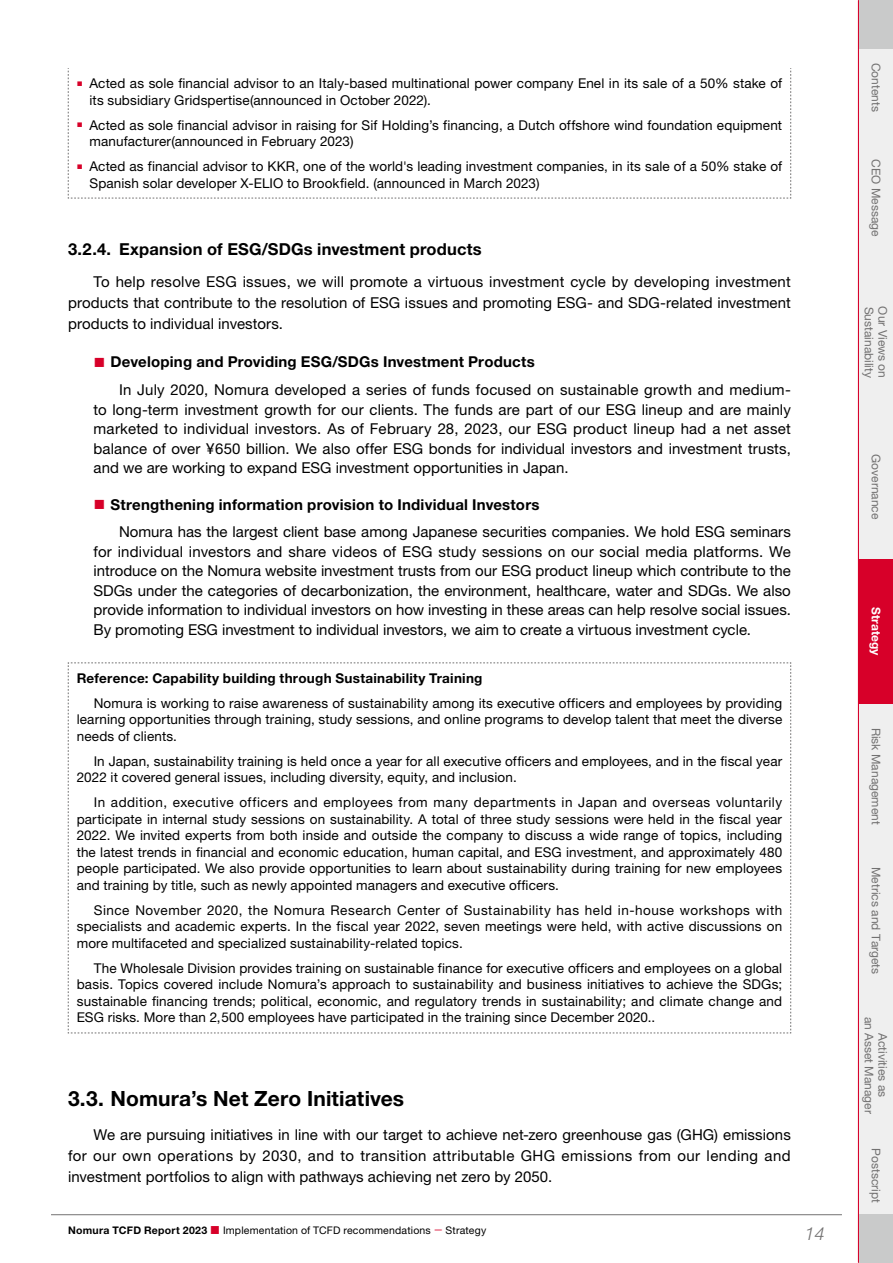
<style>
.page{position:relative;width:893px;height:1263px;background:#fff}
.page>*{position:absolute;margin:0;border:0;box-sizing:border-box;transform-origin:0 0}
.t1{font:700 21px "Helvetica Neue LT Pro";letter-spacing:.005em;color:#000}
.t2{font:italic 300 18px "Helvetica Neue LT Pro";color:#727171}
.t3{font:700 16.5px "Helvetica Neue LT Pro";letter-spacing:.01em;color:#000}
.t4{font:15px/19.5px "Helvetica Neue LT Pro";letter-spacing:.005em;color:#000;text-align:justify}
.t5{font:13.5px/16.5px "Helvetica Neue LT Pro";letter-spacing:.01em;color:#000}
.t6{font:700 13.5px "Helvetica Neue LT Pro";letter-spacing:.02em;color:#000}
.t7{font:12px/13.5px "Helvetica Neue LT Pro";color:#727171;text-align:center}
.t8{font:700 12px "Helvetica Neue LT Pro";color:#fff}
.t9{font:10.5px "Helvetica Neue LT Pro";letter-spacing:.015em;color:#000}
.s1{font-family:"Hiragino Sans W3";font-size:12px;color:#d70029}
.s2{font-weight:700}
.s3{font-family:"Hiragino Sans W3";color:#d70029}
</style>
<div class="page">
<svg style="left:68px;top:68px;width:723px;height:131px"></svg>
<svg style="left:68px;top:663px;width:723px;height:371px"></svg>
<div style="left:859px;top:0;width:34px;height:1263px;background:#c9caca"></div>
<hr style="left:51px;top:1214px;width:791px;height:1px;background:#727171">
<div style="left:859px;top:270px;width:34px;height:144px;background:#efefef"></div>
<div style="left:859px;top:126px;width:34px;height:144px;background:#efefef"></div>
<div style="left:859px;top:414px;width:34px;height:145px;background:#efefef"></div>
<div style="left:859px;top:49px;width:34px;height:77px;background:#efefef"></div>
<div style="left:859px;top:704px;width:34px;height:144px;background:#efefef"></div>
<div style="left:859px;top:559px;width:34px;height:145px;background:#d70029"></div>
<div style="left:859px;top:848px;width:34px;height:145px;background:#efefef"></div>
<div style="left:859px;top:993px;width:34px;height:144px;background:#efefef"></div>
<div style="left:859px;top:1137px;width:34px;height:77px;background:#efefef"></div>
<hr style="left:858px;top:0;width:1px;height:1262px;background:#d70029">
<p class="t5" style="left:90px;top:75px;width:694px;text-indent:-13px"><sup>■</sup> Acted as sole financial advisor to an Italy-based multinational power company Enel in its sale of a 50% stake of its subsidiary Gridspertise(announced in October 2022).</p>
<p class="t5" style="left:90px;top:116px;width:694px;text-indent:-13px"><sup>■</sup> Acted as sole financial advisor in raising for Sif Holding’s financing, a Dutch offshore wind foundation equipment manufacturer(announced in February 2023)</p>
<p class="t5" style="left:90px;top:158px;width:694px;text-indent:-13px"><sup>■</sup> Acted as financial advisor to KKR, one of the world's leading investment companies, in its sale of a 50% stake of<br>Spanish solar developer X-ELIO to Brookfield. (announced in March 2023)</p>
<p class="t3" style="left:68px;top:239px;width:415px">3.2.4. Expansion of ESG/SDGs investment products</p>
<p class="t4" style="left:68px;top:271px;width:724px;line-height:21px;text-indent:26px">To help resolve ESG issues, we will promote a virtuous investment cycle by developing investment products that contribute to the resolution of ESG issues and promoting ESG- and SDG-related investment products to individual investors.</p>
<p class="t4" style="left:119px;top:348px;width:673px;line-height:27.8px;text-indent:-26px"><span class="s1">■</span> <span class="s2">Developing and Providing ESG/SDGs Investment Products<br></span>In July 2020, Nomura developed a series of funds focused on sustainable growth and medium-</p>
<p class="t4" style="left:94px;top:399px;width:699px">to long-term investment growth for our clients. The funds are part of our ESG lineup and are mainly marketed to individual investors. As of February 28, 2023, our ESG product lineup had a net asset balance of over ¥650 billion. We also offer ESG bonds for individual investors and investment trusts, and we are working to expand ESG investment opportunities in Japan.</p>
<p class="t4" style="left:119px;top:490px;width:673px;line-height:27.8px;text-indent:-26px"><span class="s1">■</span> <span class="s2">Strengthening information provision to Individual Investors<br></span>Nomura has the largest client base among Japanese securities companies. We hold ESG seminars</p>
<p class="t4" style="left:94px;top:541px;width:699px">for individual investors and share videos of ESG study sessions on our social media platforms. We introduce on the Nomura website investment trusts from our ESG product lineup which contribute to the SDGs under the categories of decarbonization, the environment, healthcare, water and SDGs. We also provide information to individual investors on how investing in these areas can help resolve social issues.<br>By promoting ESG investment to individual investors, we aim to create a virtuous investment cycle.</p>
<p class="t6" style="left:77px;top:670px;width:407px">Reference: Capability building through Sustainability Training</p>
<p class="t5" style="left:77px;top:694px;width:707px;text-align:justify;text-indent:17px">Nomura is working to raise awareness of sustainability among its executive officers and employees by providing learning opportunities through training, study sessions, and online programs to develop talent that meet the diverse needs of clients.</p>
<p class="t5" style="left:77px;top:752px;width:707px;text-indent:17px">In Japan, sustainability training is held once a year for all executive officers and employees, and in the fiscal year<br>2022 it covered general issues, including diversity, equity, and inclusion.</p>
<p class="t5" style="left:77px;top:794px;width:707px;text-align:justify;text-indent:17px">In addition, executive officers and employees from many departments in Japan and overseas voluntarily participate in internal study sessions on sustainability. A total of three study sessions were held in the fiscal year 2022. We invited experts from both inside and outside the company to discuss a wide range of topics, including the latest trends in financial and economic education, human capital, and ESG investment, and approximately 480 people participated. We also provide opportunities to learn about sustainability during training for new employees and training by title, such as newly appointed managers and executive officers.</p>
<p class="t5" style="left:77px;top:901px;width:707px;text-align:justify;text-indent:17px">Since November 2020, the Nomura Research Center of Sustainability has held in-house workshops with specialists and academic experts. In the fiscal year 2022, seven meetings were held, with active discussions on more multifaceted and specialized sustainability-related topics.</p>
<p class="t5" style="left:77px;top:959px;width:707px;text-align:justify;text-indent:17px">The Wholesale Division provides training on sustainable finance for executive officers and employees on a global basis. Topics covered include Nomura’s approach to sustainability and business initiatives to achieve the SDGs; sustainable financing trends; political, economic, and regulatory trends in sustainability; and climate change and ESG risks. More than 2,500 employees have participated in the training since December 2020..</p>
<h1 class="t1" style="left:68px;top:1086px;width:338px">3.3. Nomura’s Net Zero Initiatives</h1>
<p class="t4" style="left:68px;top:1123px;width:724px;line-height:21px;text-indent:26px">We are pursuing initiatives in line with our target to achieve net-zero greenhouse gas (GHG) emissions for our own operations by 2030, and to transition attributable GHG emissions from our lending and investment portfolios to align with pathways achieving net zero by 2050.</p>
<p class="t9" style="left:68px;top:1223px;width:420px"><span class="s2">Nomura TCFD Report 2023</span> <span class="s3">■</span> Implementation of TCFD recommendations <span class="s3">－</span> Strategy</p>
<h2 class="t2" style="left:805px;top:1223px;width:22px">14</h2>
<p class="t7" style="left:883px;top:63px;width:50px;rotate:90deg">Contents</p>
<p class="t7" style="left:883px;top:159px;width:79px;rotate:90deg">CEO Message</p>
<p class="t7" style="left:876px;top:307px;width:73px;rotate:90deg">Sustainability</p>
<p class="t7" style="left:890px;top:306px;width:73px;rotate:90deg">Our Views on</p>
<p class="t7" style="left:883px;top:454px;width:67px;rotate:90deg">Governance</p>
<p class="t8" style="left:883px;top:607px;width:50px;rotate:90deg">Strategy</p>
<p class="t7" style="left:883px;top:727px;width:98px;rotate:90deg">Risk Management</p>
<p class="t7" style="left:883px;top:867px;width:109px;rotate:90deg">Metrics and Targets</p>
<p class="t7" style="left:890px;top:1016px;width:99px;rotate:90deg">Activities as<br>an Asset Manager</p>
<p class="t7" style="left:883px;top:1148px;width:56px;rotate:90deg">Postscript</p>
</div>
